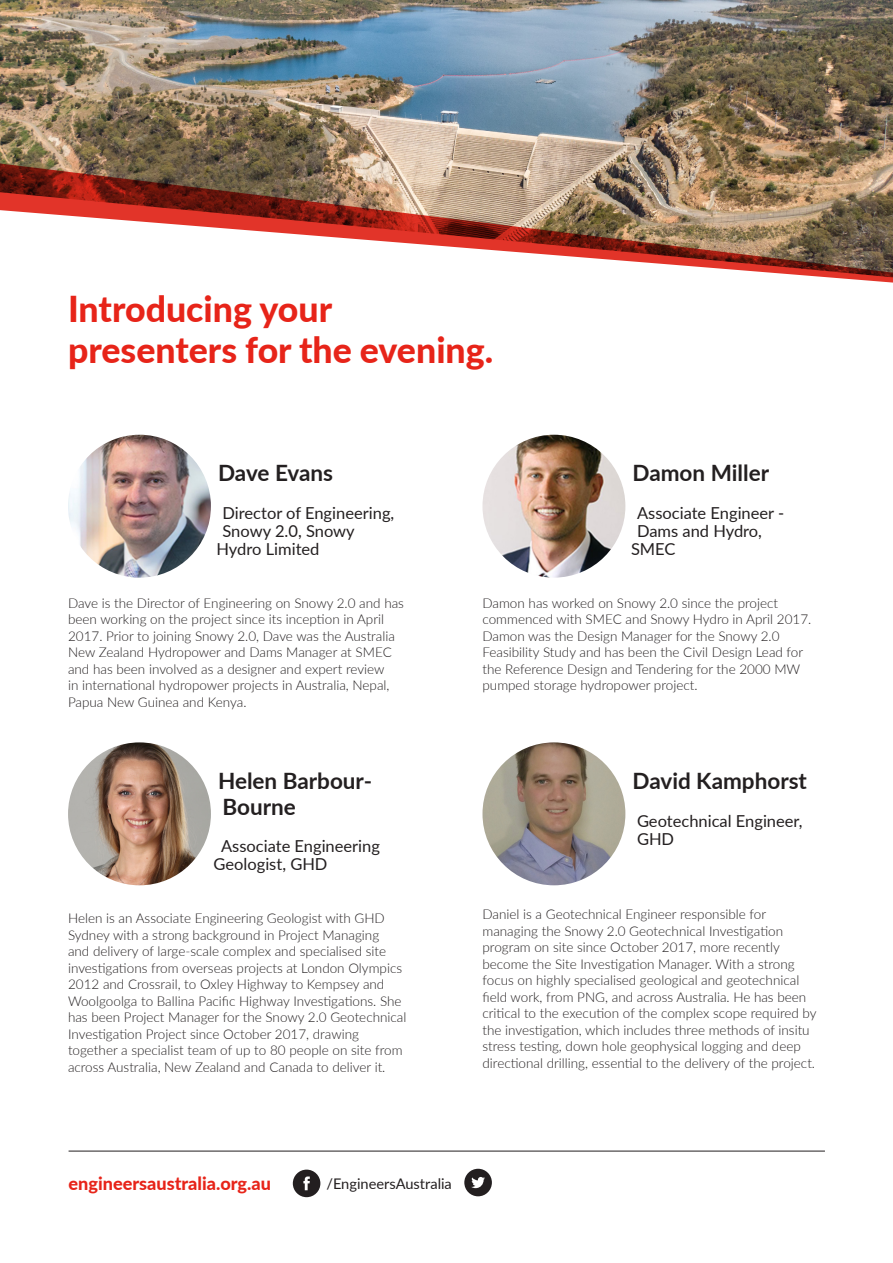
<style>
.page{position:relative;width:893px;height:1263px;background:#fff}
.page>*{position:absolute;margin:0;border:0;box-sizing:border-box;transform-origin:0 0}
.body{font:800 35.7px/41.4px "Lato";color:#e72419}
.t1{font:700 22.5px/25.5px "Lato";color:#231f20}
.t2{font:800 18.15px "Lato";color:#e72419}
.t3{font:16.5px/18px "Lato";color:#231f20}
.Details{font:14.7px "Lato";color:#231f20}
.t4{font:300 13.5px/16.5px "Lato";color:#231f20}
</style>
<div class="page">
<img style="left:0;top:0;width:893px;height:158px">
<img style="left:0;top:158px;width:893px;height:125px">
<svg style="left:464px;top:1169px;width:28px;height:27px"></svg>
<svg style="left:293px;top:1169px;width:27px;height:28px"></svg>
<hr style="left:69px;top:1151px;width:756px;height:1px;background:#231f20">
<img style="left:68px;top:435px;width:143px;height:143px;border-radius:71px">
<img style="left:482px;top:435px;width:143px;height:143px;border-radius:71px">
<img style="left:68px;top:742px;width:143px;height:143px;border-radius:71px">
<img style="left:482px;top:742px;width:143px;height:143px;border-radius:71px">
<p class="body" style="left:68px;top:287px;width:427px">Introducing your presenters for the evening.</p>
<h3 class="t1" style="left:218px;top:459px;width:117px">Dave Evans</h3>
<h3 class="t3" style="left:223px;top:503px;width:173px">Director of Engineering,</h3>
<h3 class="t3" style="left:223px;top:521px;width:134px">Snowy 2.0, Snowy</h3>
<h3 class="t3" style="left:217px;top:539px;width:104px">Hydro Limited</h3>
<h3 class="t1" style="left:632px;top:459px;width:138px">Damon Miller</h3>
<h3 class="t3" style="left:637px;top:503px;width:149px">Associate Engineer -</h3>
<h3 class="t3" style="left:637px;top:521px;width:127px">Dams and Hydro,</h3>
<h3 class="t3" style="left:631px;top:539px;width:46px">SMEC</h3>
<h3 class="t4" style="left:68px;top:594px;width:337px">Dave is the Director of Engineering on Snowy 2.0 and has been working on the project since its inception in April 2017. Prior to joining Snowy 2.0, Dave was the Australia New Zealand Hydropower and Dams Manager at SMEC and has been involved as a designer and expert review<br>in international hydropower projects in Australia, Nepal, Papua New Guinea and Kenya.</h3>
<h3 class="t1" style="left:218px;top:767px;width:156px">Helen Barbour-<br>Bourne</h3>
<h3 class="t3" style="left:214px;top:837px;width:168px;text-indent:8px">Associate Engineering<br>Geologist, GHD</h3>
<h3 class="t4" style="left:68px;top:910px;width:340px">Helen is an Associate Engineering Geologist with GHD Sydney with a strong background in Project Managing<br>and delivery of large-scale complex and specialised site investigations from overseas projects at London Olympics 2012 and Crossrail, to Oxley Highway to Kempsey and Woolgoolga to Ballina Pacific Highway Investigations. She has been Project Manager for the Snowy 2.0 Geotechnical Investigation Project since October 2017, drawing together a specialist team of up to 80 people on site from across Australia, New Zealand and Canada to deliver it.</h3>
<h3 class="t4" style="left:482px;top:594px;width:330px">Damon has worked on Snowy 2.0 since the project commenced with SMEC and Snowy Hydro in April 2017.<br>Damon was the Design Manager for the Snowy 2.0<br>Feasibility Study and has been the Civil Design Lead for the Reference Design and Tendering for the 2000 MW pumped storage hydropower project.</h3>
<h3 class="t1" style="left:632px;top:767px;width:176px">David Kamphorst</h3>
<h3 class="t3" style="left:637px;top:811px;width:167px">Geotechnical Engineer,<br>GHD</h3>
<h3 class="t4" style="left:482px;top:906px;width:336px">Daniel is a Geotechnical Engineer responsible for managing the Snowy 2.0 Geotechnical Investigation program on site since October 2017, more recently become the Site Investigation Manager. With a strong focus on highly specialised geological and geotechnical field work, from PNG, and across Australia. He has been critical to the execution of the complex scope required by the investigation, which includes three methods of insitu stress testing, down hole geophysical logging and deep directional drilling, essential to the delivery of the project.</h3>
<p class="t2" style="left:69px;top:1170px;width:204px">engineersaustralia.org.au</p>
<p class="Details" style="left:326px;top:1173px;width:127px">/EngineersAustralia</p>
</div>
